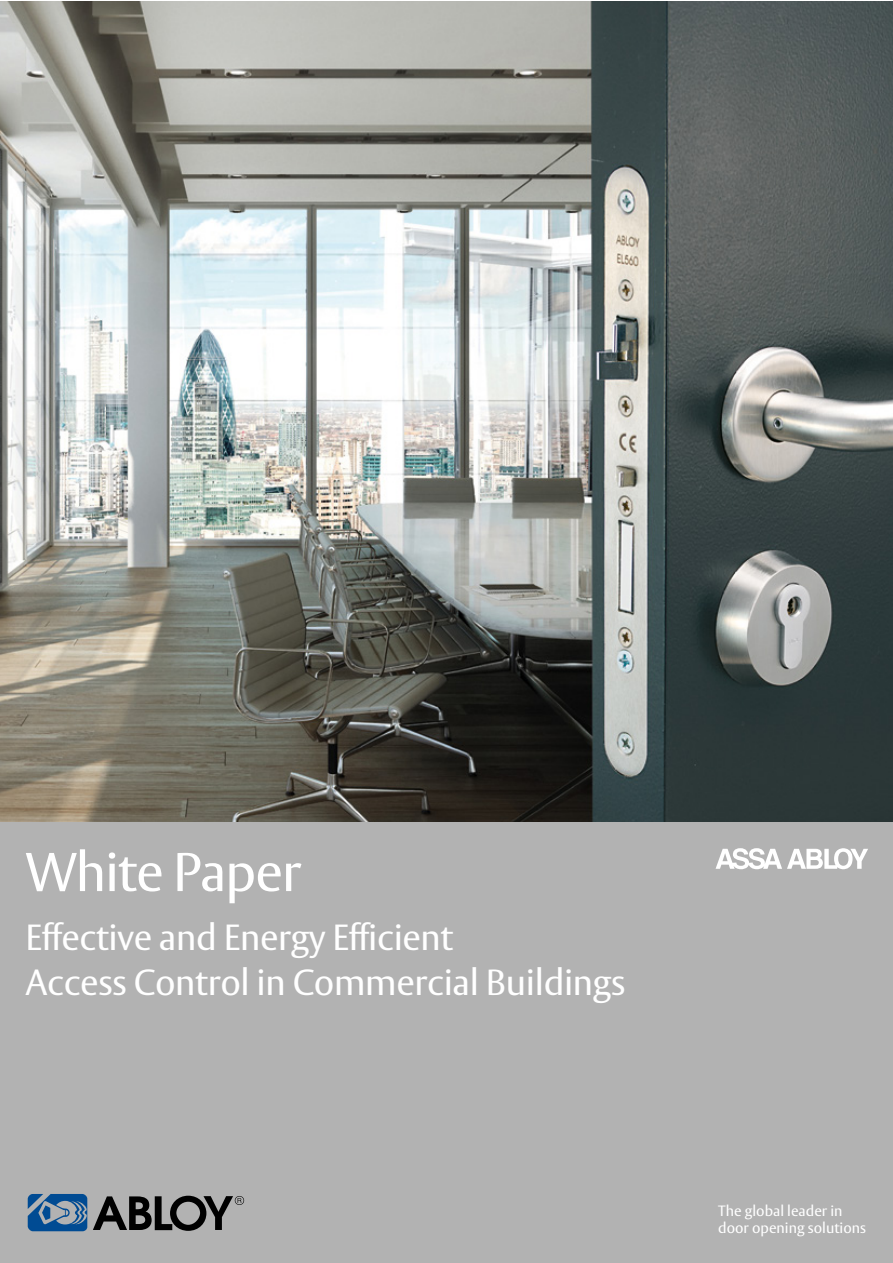
<style>
.page{position:relative;width:893px;height:1263px;background:#fff}
.page>*{position:absolute;margin:0;border:0;box-sizing:border-box;transform-origin:0 0}
.t1{font:54px "ASSA Vesta";letter-spacing:-.02em;color:#fff}
.t2{font:36px/45px "ASSA Vesta";letter-spacing:-.01em;color:#fff}
.t3{font:14.7px/17.7px "ASSA Vesta";color:#fff}
</style>
<div class="page">
<img style="left:0;top:1px;width:892px;height:822px">
<div style="left:0;top:823px;width:892px;height:440px;background:#b2b2b2"></div>
<svg style="left:716px;top:848px;width:152px;height:21px"></svg>
<svg style="left:28px;top:1194px;width:216px;height:37px"></svg>
<h1 class="t1" style="left:26px;top:839px;width:277px">White Paper</h1>
<p class="t2" style="left:26px;top:916px;width:602px">Effective and Energy Efficient<br>Access Control in Commercial Buildings</p>
<p class="t3" style="left:718px;top:1202px;width:149px">The global leader in door opening solutions</p>
</div>
